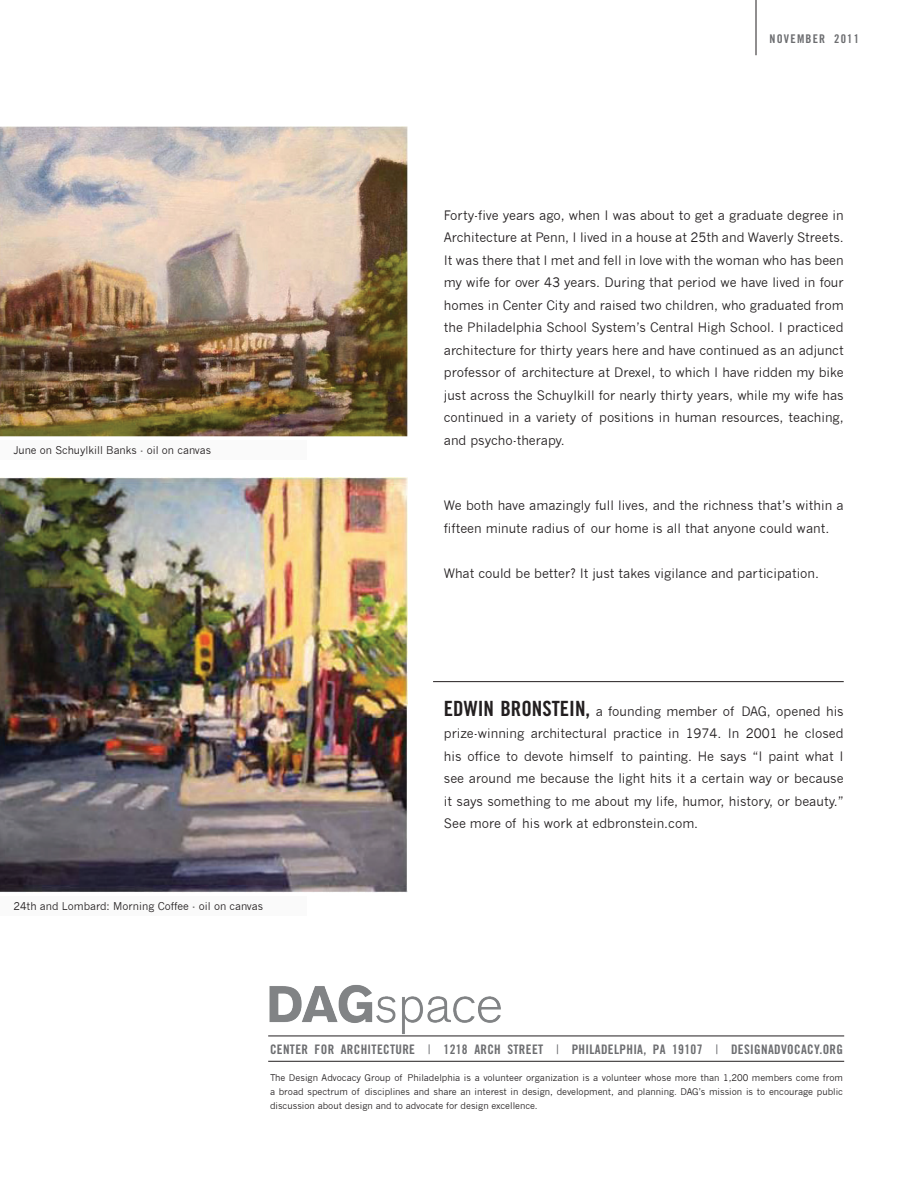
<style>
.page{position:relative;width:918px;height:1188px;background:#fff}
.page>*{position:absolute;margin:0;border:0;box-sizing:border-box;transform-origin:0 0}
.t1{font:13.2px "Trade Gothic Bold Cond Twenty";letter-spacing:.025em;color:#6c6d70}
.t2{font:12.75px/22.5px "News Gothic";color:#231f20;text-align:justify}
.t3{font:12px "Trade Gothic Bold Cond Twenty";letter-spacing:.1em;color:#6c6d70}
.t4{font:10.5px "News Gothic";color:#231f20}
.t5{font:9px/14.2px "News Gothic";color:#231f20;text-align:justify}
.s1{font-family:"Trade Gothic Bold Cond Twenty";font-size:21px}
.s2{font-family:"Trade Gothic Cond Eighteen"}
</style>
<div class="page">
<hr style="left:756px;top:0;width:1px;height:55px;background:#231f20">
<img style="left:0;top:126px;width:408px;height:310px">
<img style="left:0;top:478px;width:408px;height:415px">
<hr style="left:433px;top:681px;width:411px;height:1px;background:#231f20">
<div style="left:0;top:441px;width:306px;height:19px;background:#fafafa"></div>
<div style="left:0;top:897px;width:306px;height:19px;background:#fafafa"></div>
<hr style="left:268px;top:1036px;width:576px;height:1px;background:#231f20">
<hr style="left:268px;top:1061px;width:576px;height:1px;background:#231f20">
<img style="left:269px;top:985px;width:232px;height:49px">
<p class="t4" style="left:14px;top:444px;width:199px">June on Schuylkill Banks - oil on canvas</p>
<p class="t4" style="left:14px;top:900px;width:251px">24th and Lombard: Morning Coffee - oil on canvas</p>
<p class="t3" style="left:770px;top:31px;width:91px">NOVEMBER 2011</p>
<p class="t2" style="left:444px;top:204px;width:401px">Forty-five years ago, when I was about to get a graduate degree in Architecture at Penn, I lived in a house at 25th and Waverly Streets.<br>It was there that I met and fell in love with the woman who has been my wife for over 43 years. During that period we have lived in four homes in Center City and raised two children, who graduated from the Philadelphia School System’s Central High School. I practiced architecture for thirty years here and have continued as an adjunct professor of architecture at Drexel, to which I have ridden my bike just across the Schuylkill for nearly thirty years, while my wife has continued in a variety of positions in human resources, teaching, and psycho-therapy.</p>
<p class="t2" style="left:444px;top:495px;width:401px">We both have amazingly full lives, and the richness that’s within a fifteen minute radius of our home is all that anyone could want.</p>
<p class="t2" style="left:444px;top:562px;width:377px">What could be better? It just takes vigilance and participation.</p>
<p class="t2" style="left:444px;top:700px;width:401px"><span class="s1">EDWIN BRONSTEIN,</span> a founding member of DAG, opened his prize-winning architectural practice in 1974. In 2001 he closed his office to devote himself to painting. He says “I paint what I see around me because the light hits it a certain way or because it says something to me about my life, humor, history, or beauty.” See more of his work at edbronstein.com.</p>
<p class="t1" style="left:270px;top:1041px;width:140px">CENTER FOR ARCHITECTURE</p>
<p class="t1" style="left:428px;top:1041px;width:417px"><span class="s2">|</span> 1218 ARCH STREET <span class="s2">|</span> PHILADELPHIA, PA 19107 <span class="s2">|</span> DESIGNADVOCACY.ORG</p>
<p class="t5" style="left:270px;top:1070px;width:574px">The Design Advocacy Group of Philadelphia is a volunteer organization is a volunteer whose more than 1,200 members come from a broad spectrum of disciplines and share an interest in design, development, and planning. DAG’s mission is to encourage public discussion about design and to advocate for design excellence.</p>
</div>
